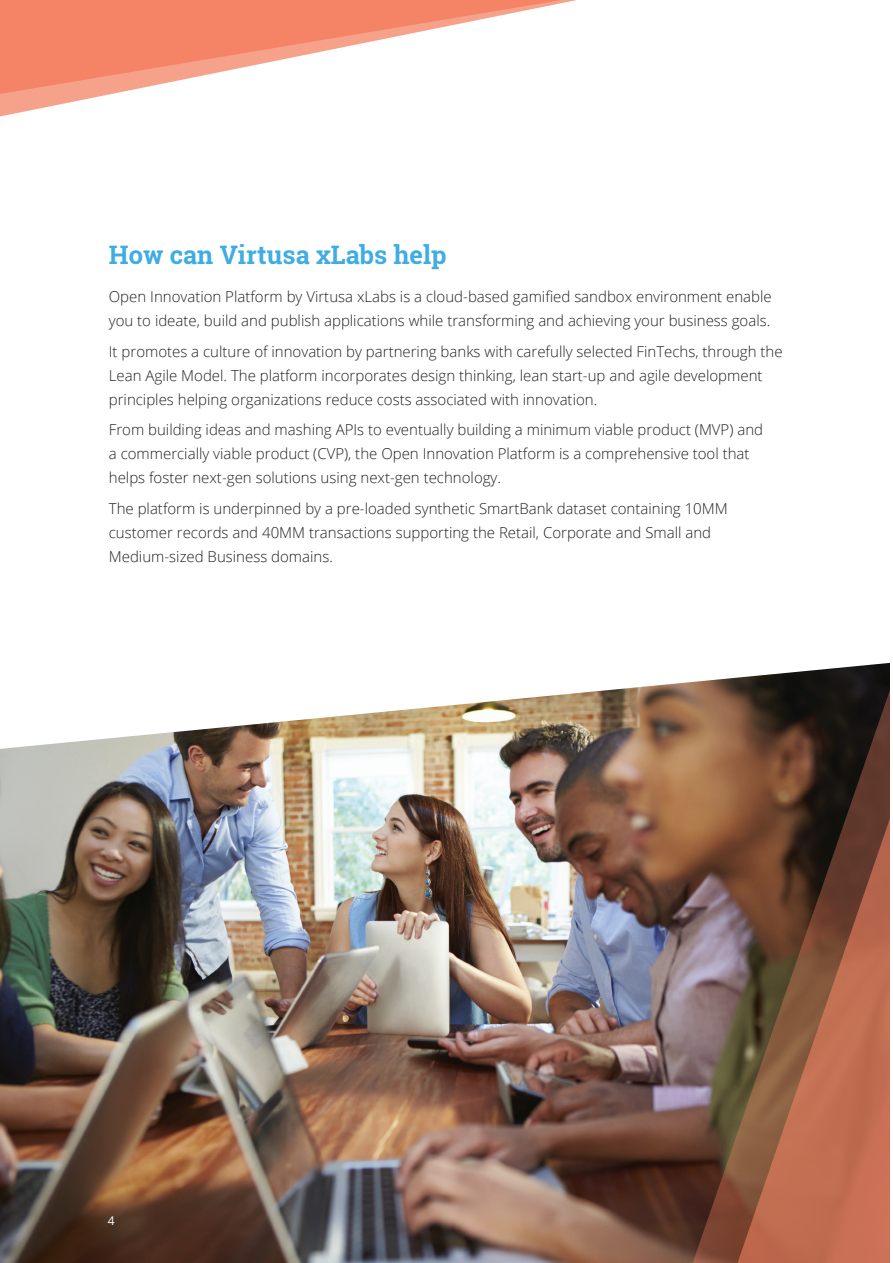
<style>
.page{position:relative;width:893px;height:1263px;background:#fff}
.page>*{position:absolute;margin:0;border:0;box-sizing:border-box;transform-origin:0 0}
.t1{font:700 25.5px "Roboto Slab";color:#40ade2}
.t2{font:300 15px/24px "Open Sans";color:#231f20}
.Page_number{font:12px "Open Sans";color:#fff}
</style>
<div class="page">
<img style="left:0;top:663px;width:890px;height:600px">
<svg style="left:0;top:0;width:577px;height:117px"></svg>
<svg style="left:0;top:0;width:561px;height:94px"></svg>
<svg style="left:684px;top:675px;width:45px;height:588px;background:#866557"></svg>
<svg style="left:729px;top:675px;width:161px;height:588px;background:#7e503a"></svg>
<p class="t1" style="left:109px;top:238px;width:339px">How can Virtusa xLabs help</p>
<p class="t2" style="left:109px;top:284px;width:664px">Open Innovation Platform by Virtusa xLabs is a cloud-based gamified sandbox environment enable you to ideate, build and publish applications while transforming and achieving your business goals.</p>
<p class="t2" style="left:109px;top:339px;width:675px">It promotes a culture of innovation by partnering banks with carefully selected FinTechs, through the<br>Lean Agile Model. The platform incorporates design thinking, lean start-up and agile development principles helping organizations reduce costs associated with innovation.</p>
<p class="t2" style="left:109px;top:418px;width:656px">From building ideas and mashing APIs to eventually building a minimum viable product (MVP) and a commercially viable product (CVP), the Open Innovation Platform is a comprehensive tool that helps foster next-gen solutions using next-gen technology.</p>
<p class="t2" style="left:109px;top:496px;width:620px">The platform is underpinned by a pre-loaded synthetic SmartBank dataset containing 10MM customer records and 40MM transactions supporting the Retail, Corporate and Small and<br>Medium-sized Business domains.</p>
<p class="Page_number" style="left:108px;top:1213px;width:8px">4</p>
</div>
